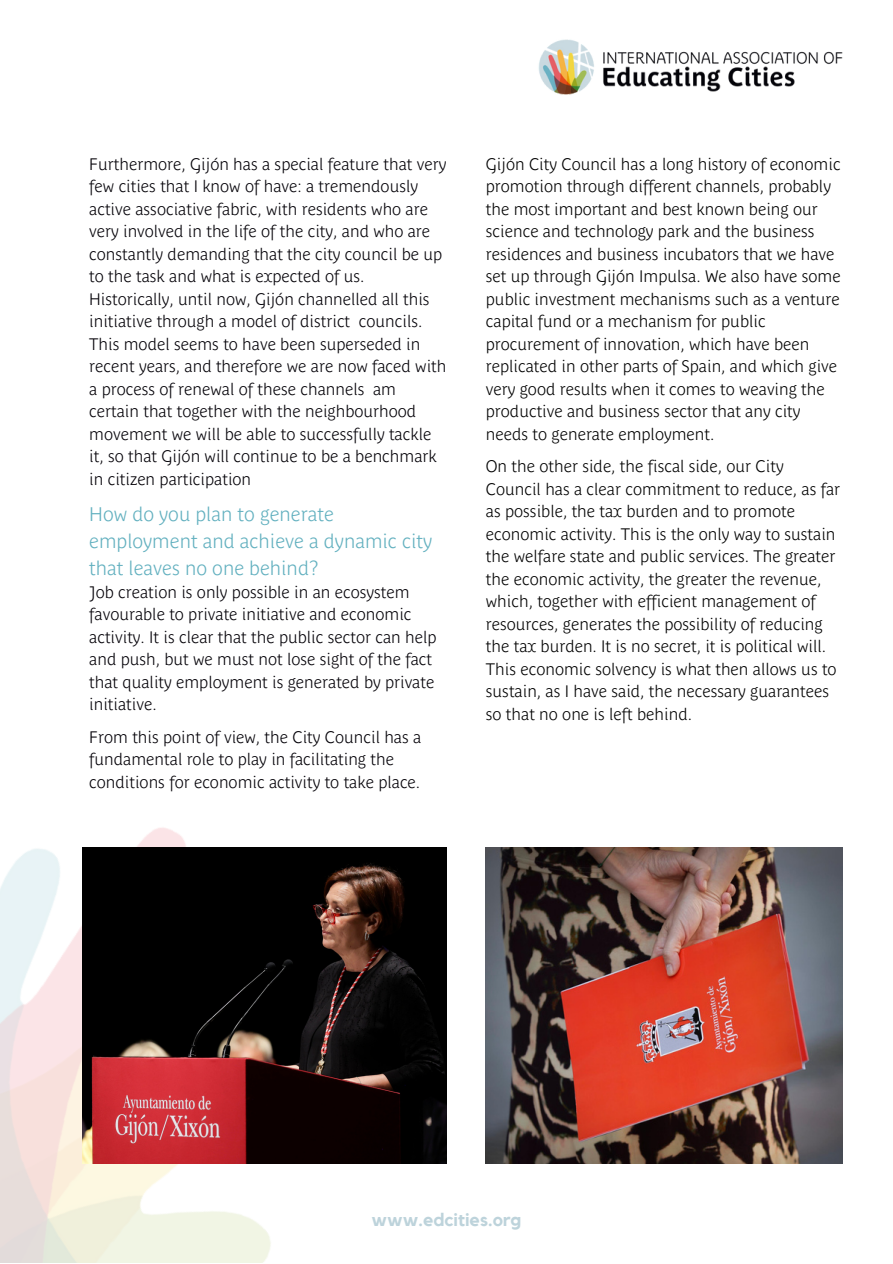
<style>
.page{position:relative;width:893px;height:1264px;background:#fff}
.page>*{position:absolute;margin:0;border:0;box-sizing:border-box;transform-origin:0 0}
.t1{font:700 19.5px/26.8px "Parisine Plus Std Clair";color:#62b0bf}
.t2{font:700 18px "Kollektif";color:#bdd3db}
.t3{font:700 16.5px/22.5px "Parisine Plus Std Clair";color:#000}
.t4{font:700 16.5px/22.5px "Parisine Plus Std Clair";color:#030107}
</style>
<div class="page">
<img style="left:0;top:827px;width:518px;height:435px">
<img style="left:486px;top:847px;width:356px;height:316px">
<img style="left:82px;top:847px;width:364px;height:316px">
<img style="left:538px;top:39px;width:305px;height:56px">
<p class="t4" style="left:89px;top:151px;width:358px">Furthermore, Gijón has a special feature that very few cities that I know of have: a tremendously active associative fabric, with residents who are very involved in the life of the city, and who are constantly demanding that the city council be up to the task and what is expected of us.<br>Historically, until now, Gijón channelled all this initiative through a model of district councils.<br>This model seems to have been superseded in recent years, and therefore we are now faced with a process of renewal of these channels am certain that together with the neighbourhood movement we will be able to successfully tackle it, so that Gijón will continue to be a benchmark in citizen participation</p>
<p class="t1" style="left:89px;top:499px;width:344px">How do you plan to generate employment and achieve a dynamic city that leaves no one behind?</p>
<p class="t4" style="left:89px;top:579px;width:349px">Job creation is only possible in an ecosystem favourable to private initiative and economic activity. It is clear that the public sector can help and push, but we must not lose sight of the fact that quality employment is generated by private initiative.</p>
<p class="t4" style="left:89px;top:724px;width:333px">From this point of view, the City Council has a fundamental role to play in facilitating the conditions for economic activity to take place.</p>
<p class="t3" style="left:486px;top:151px;width:356px">Gijón City Council has a long history of economic promotion through different channels, probably the most important and best known being our science and technology park and the business residences and business incubators that we have set up through Gijón Impulsa. We also have some public investment mechanisms such as a venture capital fund or a mechanism for public procurement of innovation, which have been replicated in other parts of Spain, and which give very good results when it comes to weaving the productive and business sector that any city needs to generate employment.</p>
<p class="t3" style="left:486px;top:454px;width:356px">On the other side, the fiscal side, our City Council has a clear commitment to reduce, as far as possible, the tax burden and to promote economic activity. This is the only way to sustain the welfare state and public services. The greater the economic activity, the greater the revenue, which, together with efficient management of resources, generates the possibility of reducing the tax burden. It is no secret, it is political will.<br>This economic solvency is what then allows us to sustain, as I have said, the necessary guarantees so that no one is left behind.</p>
<p class="t2" style="left:371px;top:1211px;width:151px">www.edcities.org</p>
</div>
